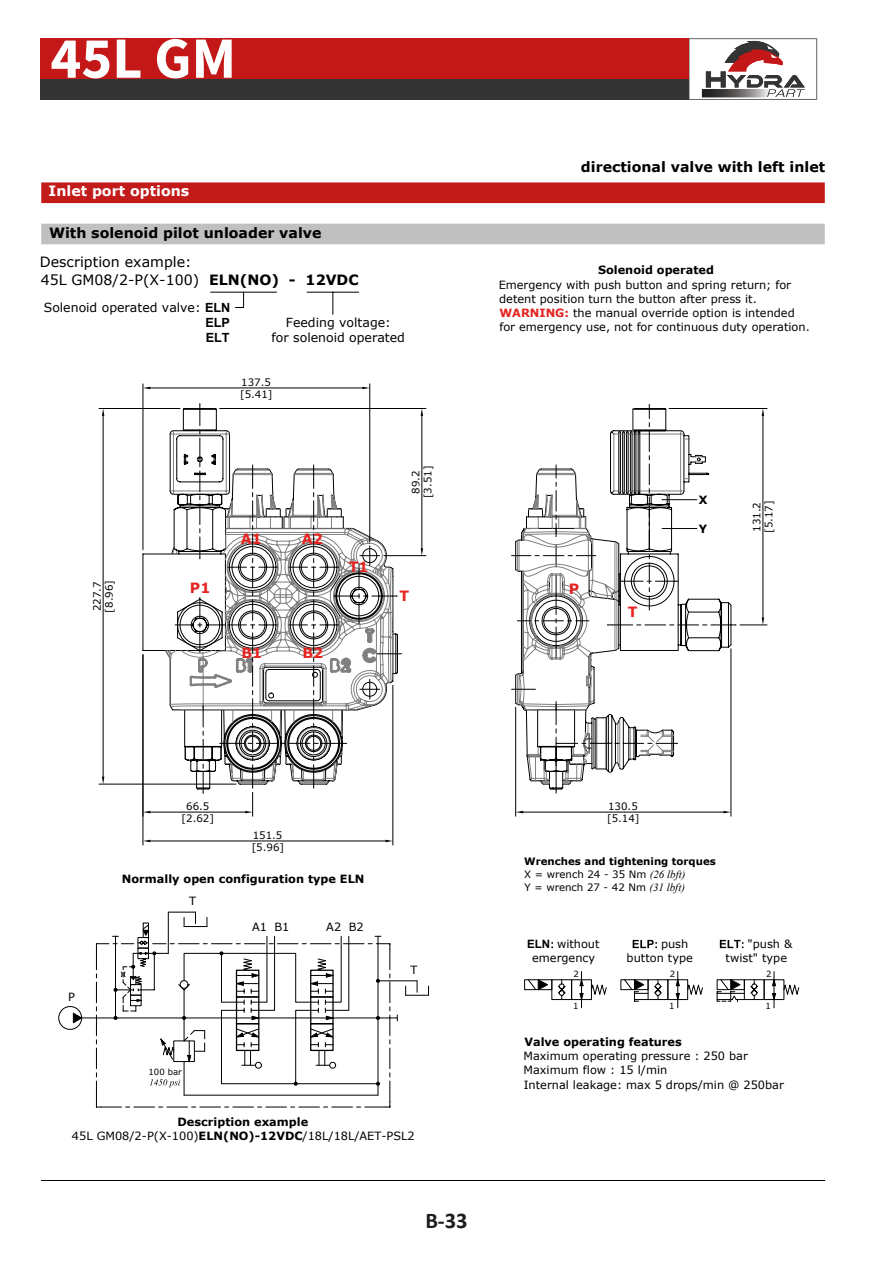
<style>
.page{position:relative;width:893px;height:1263px;background:#fff}
.page>*{position:absolute;margin:0;border:0;box-sizing:border-box;transform-origin:0 0}
.t1{font:700 58.5px "Source Sans Pro";color:#fff}
.t2{font:700 22.5px "Calibri";color:#1d1d1b}
.t3{font:700 14.25px "Verdana";color:#000}
.t4{font:14.25px/17.7px "Verdana";color:#000}
.t5{font:700 14.25px "Verdana";color:#fff}
.t6{font:700 14.25px "Verdana";color:#e52421}
.t7{font:700 12.6px/15.1px "Arial";color:#000}
.t8{font:12.45px/15.6px "Verdana";color:#000;text-align:center}
.t9{font:11.4px/14.1px "Verdana";color:#000}
.t10{font:700 11.4px "Verdana";color:#000}
.t11{font:10.2px/12px "Verdana";color:#000}
.t12{font:8.55px "Verdana";color:#000}
.s1{font-weight:700}
.s2{font-family:"Arial";font-weight:700;font-size:12.6px}
.s3{font-weight:700;color:#e52421}
.s4{font-family:"Times New Roman";font-style:italic;font-size:10.95px}
.s5{font-family:"Arial";font-weight:700;font-size:11.55px}
</style>
<div class="page">
<div style="left:41px;top:182px;width:784px;height:21px;background:#c31a1a"></div>
<hr style="left:41px;top:1180px;width:784px;height:1px;background:#000">
<div style="left:41px;top:224px;width:784px;height:20px;background:#c0c0c0"></div>
<svg style="left:677px;top:971px;width:123px;height:37px"></svg>
<svg style="left:140px;top:292px;width:605px;height:710px"></svg>
<svg style="left:58px;top:911px;width:371px;height:197px"></svg>
<svg style="left:142px;top:409px;width:27px;height:381px"></svg>
<hr style="left:150px;top:812px;width:95px;height:1px;background:#000">
<svg style="left:169px;top:404px;width:233px;height:412px"></svg>
<svg style="left:144px;top:811px;width:6px;height:2px"></svg>
<hr style="left:143px;top:655px;width:1px;height:190px;background:#000">
<hr style="left:393px;top:685px;width:1px;height:160px;background:#000">
<hr style="left:150px;top:841px;width:235px;height:1px;background:#000">
<svg style="left:143px;top:840px;width:7px;height:2px"></svg>
<svg style="left:385px;top:840px;width:8px;height:2px"></svg>
<hr style="left:99px;top:784px;width:137px;height:1px;background:#000">
<hr style="left:99px;top:408px;width:81px;height:1px;background:#000">
<hr style="left:103px;top:416px;width:1px;height:361px;background:#000">
<svg style="left:102px;top:777px;width:2px;height:7px"></svg>
<svg style="left:102px;top:409px;width:2px;height:7px"></svg>
<hr style="left:384px;top:555px;width:42px;height:1px;background:#000">
<hr style="left:220px;top:408px;width:206px;height:1px;background:#000">
<hr style="left:422px;top:416px;width:1px;height:132px;background:#000">
<svg style="left:421px;top:548px;width:2px;height:8px"></svg>
<svg style="left:421px;top:409px;width:2px;height:7px"></svg>
<hr style="left:731px;top:649px;width:1px;height:167px;background:#000">
<hr style="left:515px;top:707px;width:1px;height:109px;background:#000">
<hr style="left:523px;top:812px;width:201px;height:1px;background:#000">
<svg style="left:724px;top:811px;width:7px;height:2px"></svg>
<svg style="left:516px;top:811px;width:7px;height:2px"></svg>
<hr style="left:369px;top:384px;width:1px;height:158px;background:#000">
<hr style="left:143px;top:384px;width:1px;height:166px;background:#000">
<hr style="left:150px;top:388px;width:212px;height:1px;background:#000">
<svg style="left:362px;top:387px;width:8px;height:2px"></svg>
<svg style="left:143px;top:387px;width:7px;height:2px"></svg>
<svg style="left:512px;top:404px;width:255px;height:389px"></svg>
<div style="left:40px;top:38px;width:649px;height:42px;background:#c41718"></div>
<div style="left:40px;top:79px;width:649px;height:21px;background:#343434"></div>
<svg style="left:689px;top:38px;width:128px;height:62px"></svg>
<h1 class="t1" style="left:50px;top:19px;width:187px">45L GM</h1>
<p class="t5" style="left:49px;top:182px;width:142px">Inlet port options</p>
<p class="t3" style="left:49px;top:224px;width:274px">With solenoid pilot unloader valve</p>
<p class="t4" style="left:40px;top:253px;width:320px">Description example:<br>45L GM08/2-P(X-100) <span class="s1">ELN(NO) - 12VDC</span></p>
<p class="t8" style="left:44px;top:300px;width:188px">Solenoid operated valve: <span class="s2">ELN</span></p>
<p class="t7" style="left:205px;top:315px;width:26px">ELP<br>ELT</p>
<p class="t8" style="left:272px;top:315px;width:135px">Feeding voltage:<br>for solenoid operated</p>
<p class="t11" style="left:92px;top:612px;width:34px;rotate:-90deg">227.7 [8.96]</p>
<p class="t11" style="left:240px;top:376px;width:34px">137.5 [5.41]</p>
<p class="t6" style="left:190px;top:579px;width:22px">P1</p>
<p class="t6" style="left:241px;top:529px;width:23px">A1</p>
<p class="t6" style="left:241px;top:643px;width:22px">B1</p>
<p class="t6" style="left:302px;top:530px;width:23px">A2</p>
<p class="t6" style="left:349px;top:557px;width:21px">T1</p>
<p class="t6" style="left:302px;top:644px;width:22px">B2</p>
<p class="t11" style="left:410px;top:498px;width:34px;text-align:center;rotate:-90deg">89.2 [3.51]</p>
<p class="t6" style="left:399px;top:586px;width:11px">T</p>
<p class="t3" style="left:581px;top:157px;width:246px">directional valve with left inlet</p>
<p class="t10" style="left:598px;top:263px;width:117px">Solenoid operated</p>
<p class="t9" style="left:499px;top:278px;width:313px">Emergency with push button and spring return; for detent position turn the button after press it.<br><span class="s3">WARNING:</span> the manual override option is intended for emergency use, not for continuous duty operation.</p>
<p class="t6" style="left:569px;top:580px;width:12px">P</p>
<p class="t6" style="left:628px;top:602px;width:11px">T</p>
<p class="t10" style="left:699px;top:493px;width:10px">X</p>
<p class="t10" style="left:699px;top:521px;width:10px">Y</p>
<p class="t11" style="left:751px;top:533px;width:34px;rotate:-90deg">131.2 [5.17]</p>
<p class="t11" style="left:182px;top:800px;width:34px;text-align:center">66.5 [2.62]</p>
<p class="t11" style="left:252px;top:829px;width:34px">151.5 [5.96]</p>
<p class="t10" style="left:122px;top:871px;width:244px">Normally open configuration type ELN</p>
<p class="t9" style="left:68px;top:990px;width:8px">P</p>
<p class="t9" style="left:189px;top:894px;width:8px">T</p>
<p class="t12" style="left:149px;top:1066px;width:35px">100 bar</p>
<p class="t9" style="left:252px;top:920px;width:39px">A1 B1</p>
<p class="t9" style="left:326px;top:920px;width:39px">A2 B2</p>
<p class="t9" style="left:411px;top:963px;width:8px">T</p>
<p class="t9" style="left:72px;top:1115px;width:344px;text-align:center"><span class="s1">Description example<br></span>45L GM08/2-P(X-100)<span class="s1">ELN(NO)-12VDC</span>/18L/18L/AET-PSL2</p>
<h2 class="t2" style="left:425px;top:1205px;width:44px">B-33</h2>
<p class="t11" style="left:607px;top:800px;width:34px">130.5 [5.14]</p>
<p class="t11" style="left:524px;top:855px;width:193px;line-height:12.8px"><span class="s1">Wrenches and tightening torques<br></span>X = wrench 24 - 35 Nm <span class="s4">(26 lbft)<br></span>Y = wrench 27 - 42 Nm <span class="s4">(31 lbft)</span></p>
<p class="t9" style="left:527px;top:937px;width:74px;text-align:center"><span class="s5">ELN</span> without emergency</p>
<p class="t9" style="left:627px;top:937px;width:68px;text-indent:34px">push button type</p>
<p class="t9" style="left:726px;top:937px;width:68px;text-indent:22px">"push &amp; twist" type</p>
<p class="t12" style="left:574px;top:968px;width:7px">2</p>
<p class="t12" style="left:670px;top:968px;width:7px">2</p>
<p class="t12" style="left:766px;top:968px;width:7px">2</p>
<p class="t12" style="left:573px;top:1000px;width:7px">1</p>
<p class="t12" style="left:669px;top:1000px;width:7px">1</p>
<p class="t12" style="left:766px;top:1000px;width:7px">1</p>
<p class="t10" style="left:524px;top:1034px;width:159px">Valve operating features</p>
<p class="t9" style="left:523px;top:1049px;width:262px">Maximum operating pressure : 250 bar<br>Maximum flow : 15 l/min<br>Internal leakage: max 5 drops/min @ 250bar</p>
</div>
